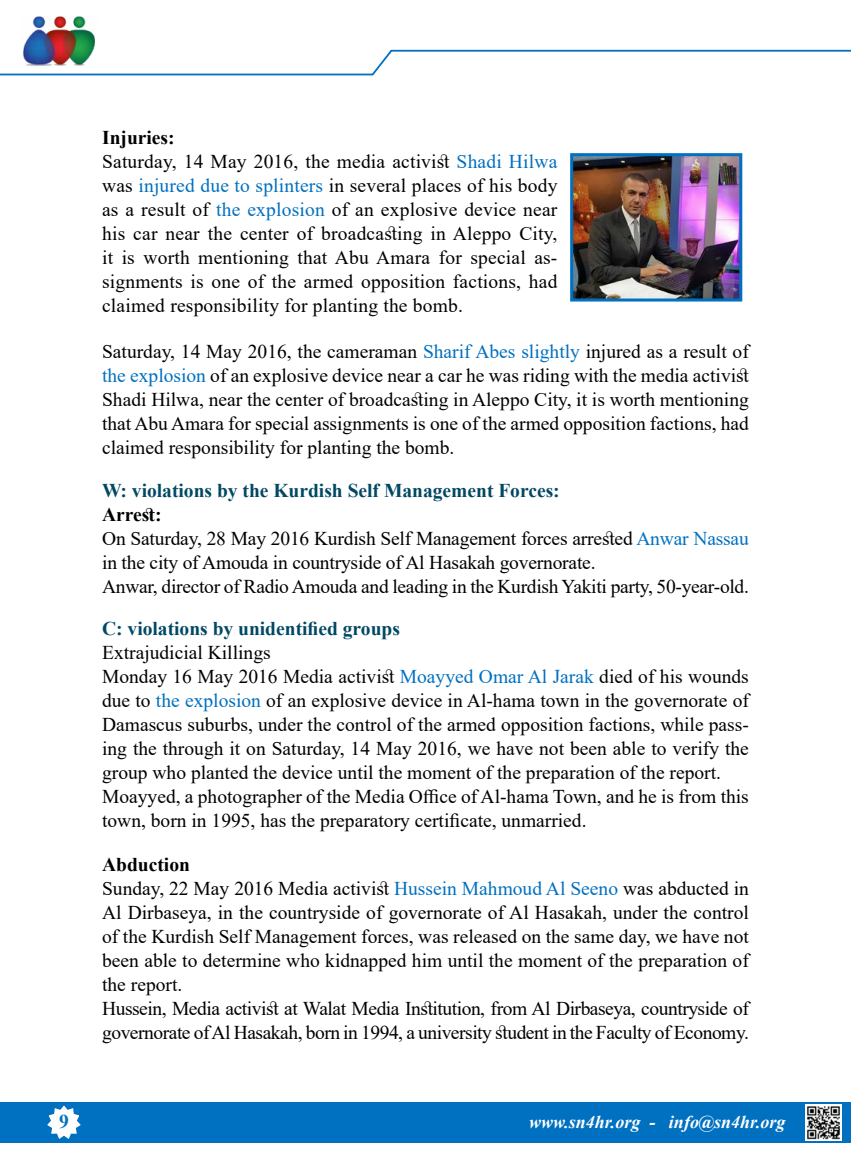
<style>
.page{position:relative;width:851px;height:1170px;background:#fff}
.page>*{position:absolute;margin:0;border:0;box-sizing:border-box;transform-origin:0 0}
.t1{font:19.5px/24px "Times New Roman";color:#000}
.t2{font:700 19.5px "Times New Roman";color:#004863}
.t3{font:700 19.5px "Times New Roman";color:#0070c0}
.t4{font:italic 700 18px "Times New Roman";color:#fff}
.s1{font-weight:700}
.s2{color:#0070c0}
</style>
<div class="page">
<img style="left:23px;top:16px;width:72px;height:33px">
<div style="left:0;top:1101px;width:850px;height:41px;background:#0070c0"></div>
<svg style="left:44px;top:1101px;width:40px;height:38px"></svg>
<svg style="left:0;top:49px;width:850px;height:27px"></svg>
<img style="left:805px;top:1104px;width:36px;height:36px">
<img style="left:574px;top:157px;width:164px;height:140px">
<div style="left:570px;top:153px;width:172px;height:148px;border:3px solid #0070c0"></div>
<p class="t3" style="left:59px;top:1106px;width:11px">9</p>
<p class="t1" style="left:102px;top:125px;width:457px"><span class="s1">Injuries:<br></span>Saturday, 14 May 2016, the media activist <span class="s2">Shadi Hilwa </span>was <span class="s2">injured due to splinters</span> in several places of his body as a result of <span class="s2">the explosion</span> of an explosive device near his car near the center of broadcasting in Aleppo City,</p>
<p class="t1" style="left:102px;top:269px;width:457px">signments is one of the armed opposition factions, had</p>
<p class="t1" style="left:102px;top:245px;width:457px">it is worth mentioning that Abu Amara for special as-</p>
<p class="t1" style="left:102px;top:293px;width:362px">claimed responsibility for planting the bomb.</p>
<p class="t1" style="left:102px;top:338px;width:648px;text-align:justify">Saturday, 14 May 2016, the cameraman <span class="s2">Sharif Abes slightly</span> injured as a result of <span class="s2">the explosion</span> of an explosive device near a car he was riding with the media activist Shadi Hilwa, near the center of broadcasting in Aleppo City isit, worth mentioning thatAbu Amara for special assignments is one of the armed opposition factions, had claimed responsibility for planting the bomb.</p>
<p class="t2" style="left:102px;top:476px;width:459px">W: violations by the Kurdish Self Management Forces:</p>
<p class="t1" style="left:102px;top:502px;width:648px"><span class="s1">Arrest:<br></span>On Saturday, 28 May 2016 Kurdish Self Management forces arrested <span class="s2">Anwar Nassau </span>in the city of Amouda in countryside of Al Hasakah governorate.<br>Anwar, director of RadioAmouda and leading in the Kurdish Yakiti party, 50-year-old.</p>
<p class="t2" style="left:102px;top:614px;width:299px">C: violations by unidentified groups</p>
<p class="t1" style="left:102px;top:640px;width:648px">Extrajudicial Killings<br>Monday 16 May 2016 Media activist <span class="s2">Moayyed Omar Al Jarak</span> died of his wounds due to <span class="s2">the explosion</span> of an explosive device in Al-hama town in the governorate of</p>
<p class="t1" style="left:102px;top:736px;width:648px">ing the through it on Saturday, 14 May 2016, we have not been able to verify the</p>
<p class="t1" style="left:102px;top:712px;width:648px">Damascus suburbs, under the control of the armed opposition factions, while pass-</p>
<p class="t1" style="left:102px;top:760px;width:648px">group who planted the device until the moment of the preparation of the report.<br>Moayyed a, photographer of the Media Office ofAl-hama Town, and he is from this town, born in 1995, has the preparatory certificate, unmarried.</p>
<p class="t1" style="left:102px;top:851px;width:648px"><span class="s1">Abduction<br></span>Sunday, 22 May 2016 Media activist <span class="s2">Hussein Mahmoud Al Seeno</span> was abducted in Al Dirbaseya in, the countryside of governorate of Al Hasakah, under the control of the Kurdish Self Management forces, was released on the same day, we have not been able to determine who kidnapped him until the moment of the preparation of the report.<br>Hussein, Media activist at Walat Media Institution, from Al Dirbaseya, countryside of governorate ofAl Hasakah, born in 1994, a university student in the Faculty of Economy.</p>
<p class="t4" style="left:529px;top:1108px;width:113px">www.sn4hr.org</p>
<p class="t4" style="left:649px;top:1108px;width:7px">-</p>
<p class="t4" style="left:669px;top:1108px;width:118px">info@sn4hr.org</p>
</div>
